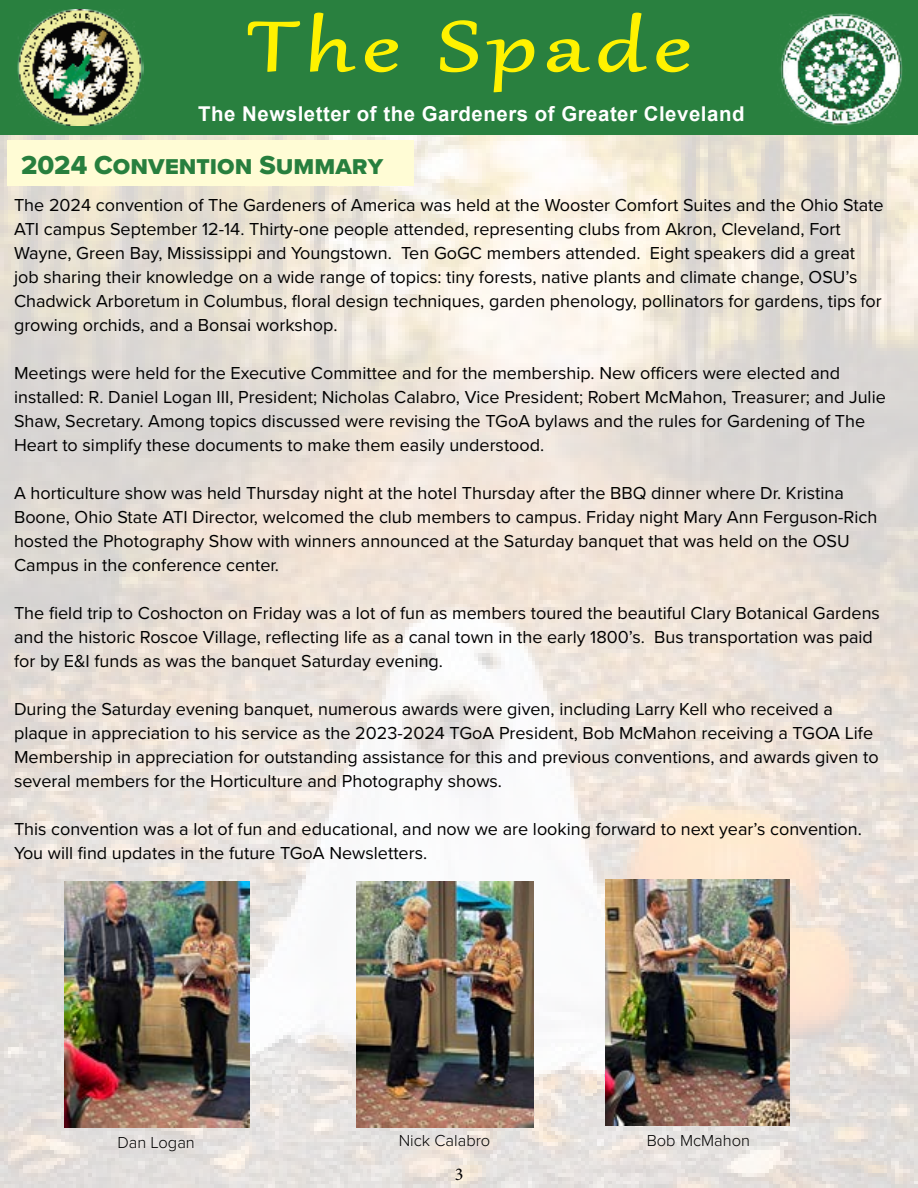
<style>
.page{position:relative;width:918px;height:1188px;background:#fff}
.page>*{position:absolute;margin:0;border:0;box-sizing:border-box;transform-origin:0 0}
.t1{font:86.1px "Gabriola";letter-spacing:.075em;color:#fff200;scale:1.36 1}
.t2{font:27px "Proxima Nova Extrabld";color:#277f3e}
.t3{font:700 20.4px "Arial";letter-spacing:.025em;color:#fff}
.t4{font:18px/24px "Proxima Nova";color:#000}
.t5{font:18px "Minion Pro";color:#000}
.t6{font:300 16.5px "Proxima Nova";color:#000}
</style>
<div class="page">
<img style="left:0;top:135px;width:918px;height:1053px">
<div style="left:8px;top:140px;width:406px;height:46px;background:#fffcd5"></div>
<img style="left:64px;top:881px;width:185px;height:247px">
<img style="left:357px;top:881px;width:176px;height:247px">
<img style="left:605px;top:880px;width:185px;height:246px">
<div style="left:0;top:0;width:918px;height:135px;background:#29803f"></div>
<img style="left:17px;top:10px;width:126px;height:115px">
<img style="left:780px;top:13px;width:123px;height:113px">
<svg style="left:247px;top:21px;width:54px;height:51px"></svg>
<svg style="left:310px;top:12px;width:46px;height:61px"></svg>
<svg style="left:364px;top:39px;width:34px;height:34px"></svg>
<svg style="left:440px;top:20px;width:38px;height:53px"></svg>
<svg style="left:486px;top:39px;width:49px;height:54px"></svg>
<svg style="left:546px;top:39px;width:44px;height:34px"></svg>
<svg style="left:598px;top:12px;width:49px;height:61px"></svg>
<svg style="left:656px;top:39px;width:34px;height:34px"></svg>
<h1 class="t1" style="left:248px;top:-10px;width:327px">The Spade</h1>
<p class="t3" style="left:198px;top:99px;width:548px">The Newsletter of the Gardeners of Greater Cleveland</p>
<h2 class="t2" style="left:21px;top:145px;width:364px">2024 Convention Summary</h2>
<p class="t4" style="left:14px;top:192px;width:871px">The 2024 convention of The Gardeners of America was held at the Wooster Comfort Suites and the Ohio State ATI campus September 12-14. Thirty-one people attended, representing clubs from Akron, Cleveland, Fort Wayne, Green Bay, Mississippi and Youngstown. Ten GoGC members attended. Eight speakers did a great job sharing their knowledge on a wide range of topics: tiny forests, native plants and climate change, OSU’s Chadwick Arboretum in Columbus, floral design techniques, garden phenology, pollinators for gardens, tips for growing orchids, and a Bonsai workshop.</p>
<p class="t4" style="left:14px;top:360px;width:873px">Meetings were held for the Executive Committee and for the membership. New officers were elected and installed: R. Daniel Logan III, President; Nicholas Calabro, Vice President; Robert McMahon, Treasurer; and Julie Shaw, Secretary. Among topics discussed were revising the TGoA bylaws and the rules for Gardening of The Heart to simplify these documents to make them easily understood.</p>
<p class="t4" style="left:14px;top:480px;width:865px">A horticulture show was held Thursday night at the hotel Thursday after the BBQ dinner where Dr. Kristina Boone, Ohio State ATI Director, welcomed the club members to campus. Friday night Mary Ann Ferguson-Rich hosted the Photography Show with winners announced at the Saturday banquet that was held on the OSU Campus in the conference center.</p>
<p class="t4" style="left:14px;top:600px;width:867px">The field trip to Coshocton on Friday was a lot of fun as members toured the beautiful Clary Botanical Gardens and the historic Roscoe Village, reflecting life as a canal town in the early 1800’s. Bus transportation was paid for by E&amp;I funds as was the banquet Saturday evening.</p>
<p class="t4" style="left:14px;top:696px;width:866px">During the Saturday evening banquet, numerous awards were given, including Larry Kell who received a plaque in appreciation to his service as the 2023-2024 TGoA President, Bob McMahon receiving a TGOA Life Membership in appreciation for outstanding assistance for this and previous conventions, and awards given to several members for the Horticulture and Photography shows.</p>
<p class="t4" style="left:14px;top:816px;width:849px">This convention was a lot of fun and educational, and now we are looking forward to next year’s convention.<br>You will find updates in the future TGoA Newsletters.</p>
<p class="t6" style="left:117px;top:1130px;width:79px">Dan Logan</p>
<p class="t6" style="left:399px;top:1128px;width:93px">Nick Calabro</p>
<p class="t6" style="left:647px;top:1128px;width:105px">Bob McMahon</p>
<p class="t5" style="left:455px;top:1162px;width:10px">3</p>
</div>
